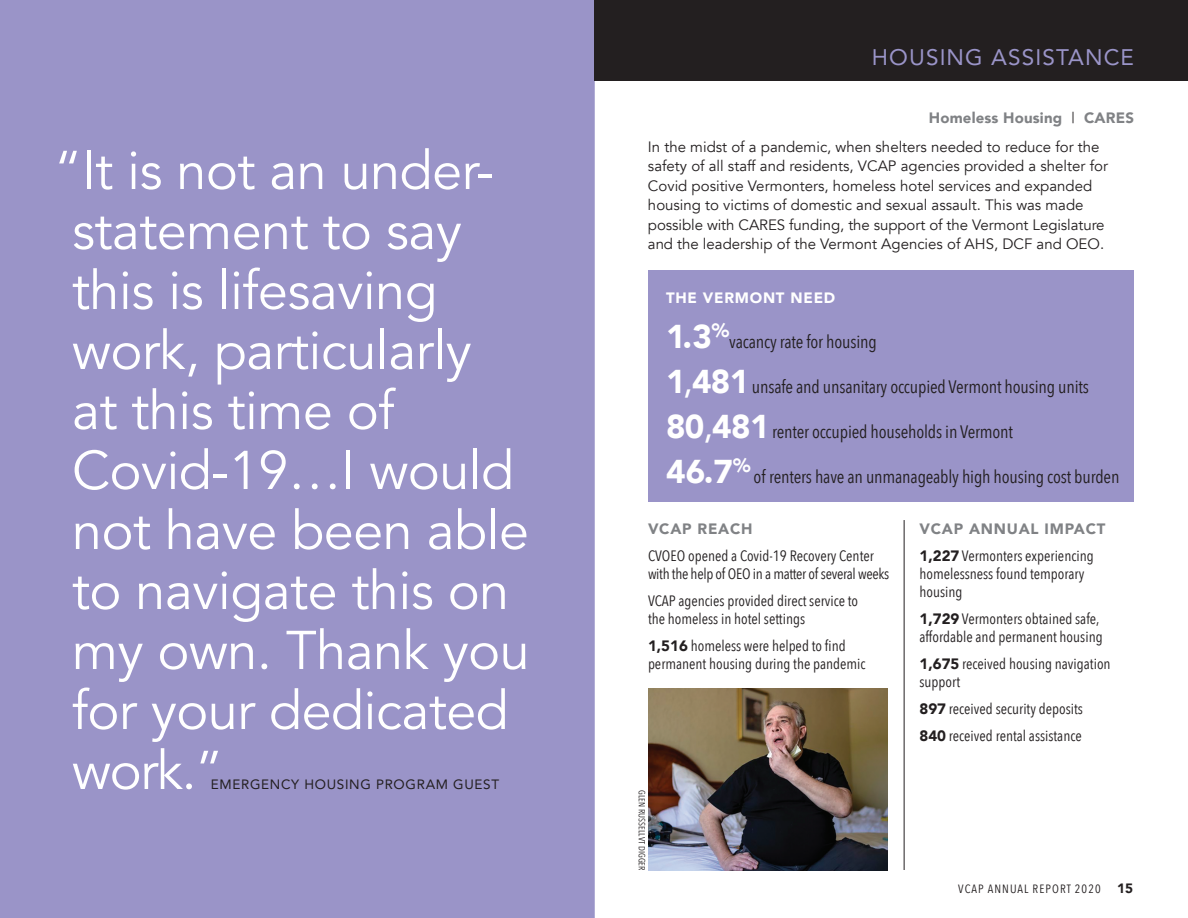
<style>
.page{position:relative;width:1188px;height:918px;background:#fff}
.page>*{position:absolute;margin:0;border:0;box-sizing:border-box;transform-origin:0 0}
.t1{font:54px/60px "Avenir";letter-spacing:-.01em;color:#fff}
.t2{font:900 33px "Avenir";color:#fff}
.t3{font:22.5px "Avenir";letter-spacing:.05em;color:#9a94c8}
.t4{font:18px "Avenir Next Condensed";letter-spacing:-.01em;color:#231f20}
.t5{font:15px/19.5px "Avenir";color:#231f20}
.t6{font:15px/18px "Avenir Next Condensed";color:#231f20}
.t7{font:15px/18px "Avenir Next Condensed";letter-spacing:-.02em;color:#231f20}
.SUBHEAD{font:900 15px "Avenir";letter-spacing:.05em;color:#808285}
.SUBHEAD-2{font:900 15px "Avenir";letter-spacing:.01em;color:#808285}
.t8{font:900 15px "Avenir";letter-spacing:.05em;color:#fff}
.t9{font:13.5px "Avenir";letter-spacing:.05em;color:#231f20}
.t10{font:12px "Avenir Next Condensed";letter-spacing:.09em;color:#231f20}
.t11{font:9px "Avenir Next Condensed";color:#231f20}
.s1{font-weight:400;color:#231f20}
.s2{font-family:"Avenir";font-weight:900;font-size:33px;color:#fff}
.s3{font-family:"Avenir";font-weight:500;font-size:33px;color:#fff}
.s4{font-family:"Avenir";font-weight:900}
.s5{font-family:"Avenir";font-weight:900;font-size:13.5px}
</style>
<div class="page">
<div style="left:0;top:0;width:595px;height:918px;background:#9a94c8"></div>
<div style="left:648px;top:270px;width:486px;height:231px;background:#9a94c8"></div>
<hr style="left:904px;top:520px;width:1px;height:350px;background:#231f20">
<div style="left:594px;top:0;width:594px;height:81px;background:#231f20"></div>
<img style="left:648px;top:688px;width:239px;height:183px">
<p class="t1" style="left:72px;top:141px;width:459px;text-indent:-18px">“It is not an under&shy;statement to say this is lifesaving work, particularly at this time of<br>Covid-19…I would not have been able to navigate this on my own. Thank you for your dedicated work.”</p>
<p class="t9" style="left:211px;top:773px;width:290px">EMERGENCY HOUSING PROGRAM GUEST</p>
<p class="t3" style="left:872px;top:39px;width:264px">HOUSING ASSISTANCE</p>
<p class="SUBHEAD-2" style="left:929px;top:105px;width:207px">Homeless Housing <span class="s1">|</span> CARES</p>
<p class="t5" style="left:648px;top:137px;width:461px">In the midst of a pandemic, when shelters needed to reduce for the safety of all staff and residents, VCAP agencies provided a shelter for Covid positive Vermonters, homeless hotel services and expanded housing to victims of domestic and sexual assault. This was made possible with CARES funding, the support of the Vermont Legislature and the leadership of the Vermont Agencies of AHS, DCF and OEO.</p>
<p class="t8" style="left:666px;top:285px;width:171px">THE VERMONT NEED</p>
<p class="t2" style="left:666px;top:308px;width:65px">1.3<sup>%</sup></p>
<p class="t4" style="left:729px;top:326px;width:149px">vacancy rate for housing</p>
<p class="t4" style="left:666px;top:371px;width:424px"><span class="s2">1</span><span class="s3">,</span><span class="s2">481</span> unsafe and unsanitary occupied Vermont housing units</p>
<p class="t4" style="left:666px;top:416px;width:349px"><span class="s2">80</span><span class="s3">,</span><span class="s2">481</span> renter occupied households in Vermont</p>
<p class="t2" style="left:666px;top:443px;width:86px">46.7<sup>%</sup></p>
<p class="t4" style="left:754px;top:461px;width:367px">of renters have an unmanageably high housing cost burden</p>
<p class="SUBHEAD" style="left:648px;top:516px;width:106px">VCAP REACH</p>
<p class="t7" style="left:648px;top:546px;width:243px">CVOEO opened a Covid-19 Recovery Center with the help of OEO in a matter of several weeks</p>
<p class="t6" style="left:648px;top:591px;width:212px">VCAP agencies provided direct service to the homeless in hotel settings</p>
<p class="t6" style="left:648px;top:636px;width:219px"><span class="s4">1,516</span> homeless were helped to find permanent housing during the pandemic</p>
<p class="t11" style="left:650px;top:790px;width:82px;rotate:90deg">GLEN RUSSELL VT DIGGER</p>
<p class="SUBHEAD" style="left:920px;top:516px;width:187px">VCAP ANNUAL IMPACT</p>
<p class="t6" style="left:920px;top:546px;width:176px"><span class="s4">1,227</span> Vermonters experiencing homelessness found temporary housing</p>
<p class="t6" style="left:920px;top:609px;width:185px"><span class="s4">1,729</span> Vermonters obtained safe, affordable and permanent housing</p>
<p class="t6" style="left:920px;top:654px;width:193px"><span class="s4">1,675</span> received housing navigation support</p>
<p class="t6" style="left:920px;top:699px;width:165px"><span class="s4">897</span> received security deposits</p>
<p class="t6" style="left:920px;top:726px;width:164px"><span class="s4">840</span> received rental assistance</p>
<p class="t10" style="left:958px;top:878px;width:176px">VCAP ANNUAL REPORT 2020 <span class="s5">15</span></p>
</div>
